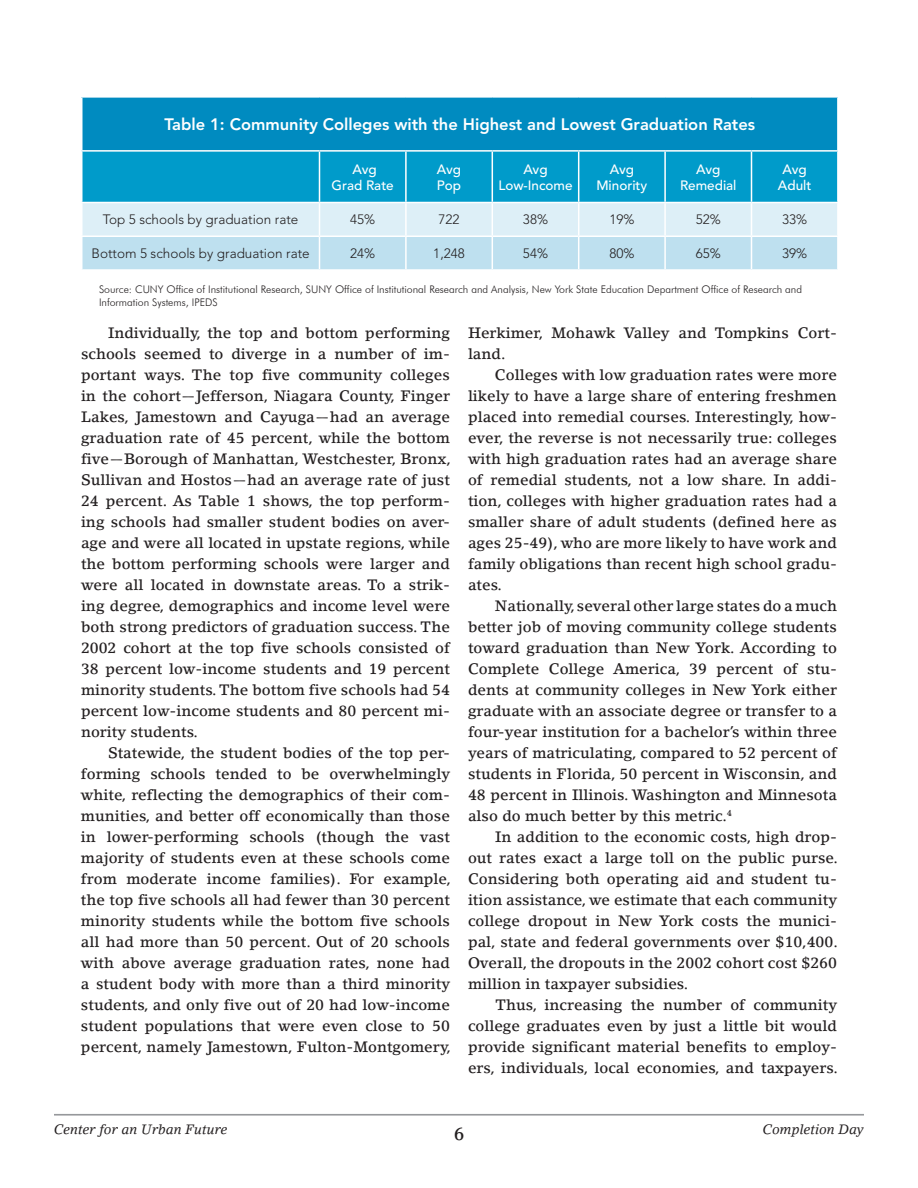
<style>
.page{position:relative;width:918px;height:1188px;background:#fff}
.page>*{position:absolute;margin:0;border:0;box-sizing:border-box;transform-origin:0 0}
.t1{font:500 18px "Lino Letter";color:#231f20}
.t2{font:800 16.5px "Avenir LT Std";color:#fff}
.t3{font:500 15px/21px "Lino Letter";color:#231f20;text-align:justify}
.t4{font:300 13.5px "Avenir LT Std";color:#231f20}
.t5{font:500 13.5px/16.2px "Avenir LT Std";color:#fff;text-align:center}
.t6{font:italic 13.5px "Lino Letter";color:#231f20}
.t7{font:300 10.5px/12.6px "Futura BT";color:#231f20}
</style>
<div class="page">
<div style="left:82px;top:97px;width:756px;height:54px;background:#008bc0"></div>
<svg style="left:82px;top:151px;width:755px;height:119px;background:#75c6e1"></svg>
<hr style="left:837px;top:98px;width:2px;height:52px;background:#fff">
<hr style="left:81px;top:96px;width:239px;height:2px;background:#fff">
<hr style="left:320px;top:96px;width:86px;height:2px;background:#fff">
<hr style="left:406px;top:96px;width:86px;height:2px;background:#fff">
<hr style="left:492px;top:96px;width:87px;height:2px;background:#fff">
<hr style="left:579px;top:96px;width:86px;height:2px;background:#fff">
<hr style="left:665px;top:96px;width:86px;height:2px;background:#fff">
<hr style="left:752px;top:96px;width:87px;height:2px;background:#fff">
<hr style="left:81px;top:150px;width:239px;height:2px;background:#fff">
<hr style="left:320px;top:150px;width:86px;height:2px;background:#fff">
<hr style="left:319px;top:152px;width:1px;height:50px;background:#fff">
<hr style="left:406px;top:150px;width:86px;height:2px;background:#fff">
<hr style="left:405px;top:152px;width:2px;height:50px;background:#fff">
<hr style="left:492px;top:150px;width:87px;height:2px;background:#fff">
<hr style="left:492px;top:152px;width:1px;height:50px;background:#fff">
<hr style="left:579px;top:150px;width:86px;height:2px;background:#fff">
<hr style="left:578px;top:152px;width:1px;height:50px;background:#fff">
<hr style="left:665px;top:150px;width:86px;height:2px;background:#fff">
<hr style="left:664px;top:152px;width:2px;height:50px;background:#fff">
<hr style="left:752px;top:150px;width:87px;height:2px;background:#fff">
<hr style="left:751px;top:152px;width:1px;height:50px;background:#fff">
<hr style="left:319px;top:203px;width:1px;height:33px;background:#fff">
<hr style="left:405px;top:203px;width:2px;height:33px;background:#fff">
<hr style="left:492px;top:203px;width:1px;height:33px;background:#fff">
<hr style="left:578px;top:203px;width:1px;height:33px;background:#fff">
<hr style="left:664px;top:203px;width:2px;height:33px;background:#fff">
<hr style="left:751px;top:203px;width:1px;height:33px;background:#fff">
<hr style="left:81px;top:236px;width:239px;height:1px;background:#fff">
<hr style="left:320px;top:236px;width:86px;height:1px;background:#fff">
<hr style="left:319px;top:237px;width:1px;height:32px;background:#fff">
<hr style="left:406px;top:236px;width:86px;height:1px;background:#fff">
<hr style="left:405px;top:237px;width:2px;height:32px;background:#fff">
<hr style="left:492px;top:236px;width:87px;height:1px;background:#fff">
<hr style="left:492px;top:237px;width:1px;height:32px;background:#fff">
<hr style="left:579px;top:236px;width:86px;height:1px;background:#fff">
<hr style="left:578px;top:237px;width:1px;height:32px;background:#fff">
<hr style="left:665px;top:236px;width:86px;height:1px;background:#fff">
<hr style="left:664px;top:237px;width:2px;height:32px;background:#fff">
<hr style="left:752px;top:236px;width:87px;height:1px;background:#fff">
<hr style="left:751px;top:237px;width:1px;height:32px;background:#fff">
<hr style="left:81px;top:269px;width:239px;height:2px;background:#fff">
<hr style="left:320px;top:269px;width:86px;height:2px;background:#fff">
<hr style="left:406px;top:269px;width:86px;height:2px;background:#fff">
<hr style="left:492px;top:269px;width:87px;height:2px;background:#fff">
<hr style="left:579px;top:269px;width:86px;height:2px;background:#fff">
<hr style="left:665px;top:269px;width:86px;height:2px;background:#fff">
<hr style="left:752px;top:269px;width:87px;height:2px;background:#fff">
<hr style="left:81px;top:202px;width:239px;height:1px;background:#fff">
<hr style="left:320px;top:202px;width:86px;height:1px;background:#fff">
<hr style="left:406px;top:202px;width:86px;height:1px;background:#fff">
<hr style="left:492px;top:202px;width:87px;height:1px;background:#fff">
<hr style="left:579px;top:202px;width:86px;height:1px;background:#fff">
<hr style="left:665px;top:202px;width:86px;height:1px;background:#fff">
<hr style="left:752px;top:202px;width:87px;height:1px;background:#fff">
<hr style="left:54px;top:1114px;width:810px;height:1px;background:#939598">
<hr style="left:54px;top:1115px;width:810px;height:1px;background:#939598">
<p class="t2" style="left:164px;top:115px;width:592px">Table 1: Community Colleges with the Highest and Lowest Graduation Rates</p>
<p class="t5" style="left:332px;top:161px;width:64px">Avg<br>Grad Rate</p>
<p class="t5" style="left:437px;top:161px;width:26px;text-align:left">Avg<br>Pop</p>
<p class="t5" style="left:498px;top:161px;width:76px">Avg<br>Low-I ncome</p>
<p class="t5" style="left:596px;top:161px;width:52px">Avg<br>Minority</p>
<p class="t5" style="left:680px;top:161px;width:58px">Avg<br>Remedial</p>
<p class="t5" style="left:778px;top:161px;width:35px">Avg<br>Adult</p>
<p class="t4" style="left:103px;top:212px;width:197px">Top 5 schools by graduation rate</p>
<p class="t4" style="left:350px;top:212px;width:27px">45%</p>
<p class="t4" style="left:439px;top:212px;width:23px">722</p>
<p class="t4" style="left:523px;top:212px;width:27px">38%</p>
<p class="t4" style="left:609px;top:212px;width:27px">19%</p>
<p class="t4" style="left:696px;top:212px;width:27px">52%</p>
<p class="t4" style="left:782px;top:212px;width:27px">33%</p>
<p class="t4" style="left:92px;top:246px;width:220px">Bottom 5 schools by graduation rate</p>
<p class="t4" style="left:350px;top:246px;width:27px">24%</p>
<p class="t4" style="left:433px;top:246px;width:33px">1,248</p>
<p class="t4" style="left:523px;top:246px;width:27px">54%</p>
<p class="t4" style="left:609px;top:246px;width:27px">80%</p>
<p class="t4" style="left:696px;top:246px;width:27px">65%</p>
<p class="t4" style="left:782px;top:246px;width:27px">39%</p>
<p class="t7" style="left:99px;top:283px;width:705px">Source: CUNY Office of Institutional Research, SUNY Office of Institutional Research and Analysis, New York State Education Department Office of Research and<br>Information Systems, IPEDS</p>
<p class="t3" style="left:81px;top:322px;width:371px;text-indent:27px">Individually, the top and bottom performing schools seemed to diverge in a number of im&shy;portant ways. The top five community colleges in the cohort—Jefferson, Niagara County, Finger Lakes, Jamestown and Cayuga—had an average graduation rate of 45 percent, while the bottom five—Borough of Manhattan, Westchester, Bronx, Sullivan and Hostos—had an average rate of just 24 percent. As Table 1 shows, the top perform&shy;ing schools had smaller student bodies on aver&shy;age and were all located in upstate regions, while the bottom performing schools were larger and were all located in downstate areas. To a strik&shy;ing degree, demographics and income level were both strong predictors of graduation success. The 2002 cohort at the top five schools consisted of 38 percent low-income students and 19 percent minority students. The bottom five schools had 54 percent low-income students and 80 percent mi&shy;nority students.</p>
<p class="t3" style="left:81px;top:742px;width:371px;text-indent:27px">Statewide, the student bodies of the top per&shy;forming schools tended to be overwhelmingly white, reflecting the demographics of their com&shy;munities, and better off economically than those in lower-performing schools (though the vast majority of students even at these schools come from moderate income families). For example, the top five schools all had fewer than 30 percent minority students while the bottom five schools all had more than 50 percent. Out of 20 schools with above average graduation rates, none had a student body with more than a third minority students, and only five out of 20 had low-income student populations that were even close to 50 percent, namely Jamestown, Fulton-Montgomery,</p>
<p class="t3" style="left:468px;top:322px;width:370px">Herkimer, Mohawk Valley and Tompkins Cort&shy;land.</p>
<p class="t3" style="left:468px;top:364px;width:371px;text-indent:27px">Colleges with low graduation rates were more likely to have a large share of entering freshmen placed into remedial courses. Interestingly, how&shy;ever, the reverse is not necessarily true: colleges with high graduation rates had an average share of remedial students, not a low share. In addi&shy;tion, colleges with higher graduation rates had a smaller share of adult students (defined here as ages 25-49), who are more likely to have work and family obligations than recent high school gradu&shy;ates.</p>
<p class="t3" style="left:468px;top:595px;width:371px;text-indent:27px">Nationally, several other large states do a much better job of moving community college students toward graduation than New York. According to Complete College America, 39 percent of stu&shy;dents at community colleges in New York either graduate with an associate degree or transfer to a four-year institution for a bachelor’s within three years of matriculating, compared to 52 percent of students in Florida, 50 percent in Wisconsin, and 48 percent in Illinois. Washington and Minnesota also do much better by this metric.<sup>4</sup></p>
<p class="t3" style="left:468px;top:826px;width:371px;text-indent:27px">In addition to the economic costs, high drop&shy;out rates exact a large toll on the public purse.<br>Considering both operating aid and student tu&shy;ition assistance, we estimate that each community college dropout in New York costs the munici&shy;pal, state and federal governments over $10,400.<br>Overall, the dropouts in the 2002 cohort cost $260 million in taxpayer subsidies.</p>
<p class="t3" style="left:468px;top:994px;width:371px;text-indent:27px">Thus, increasing the number of community college graduates even by just a little bit would provide significant material benefits to employ&shy;ers, individuals, local economies, and taxpayers.</p>
<p class="t6" style="left:54px;top:1121px;width:175px">Center for an Urban Future</p>
<p class="t6" style="left:763px;top:1121px;width:103px">Completion Day</p>
<p class="t1" style="left:454px;top:1123px;width:12px">6</p>
</div>
